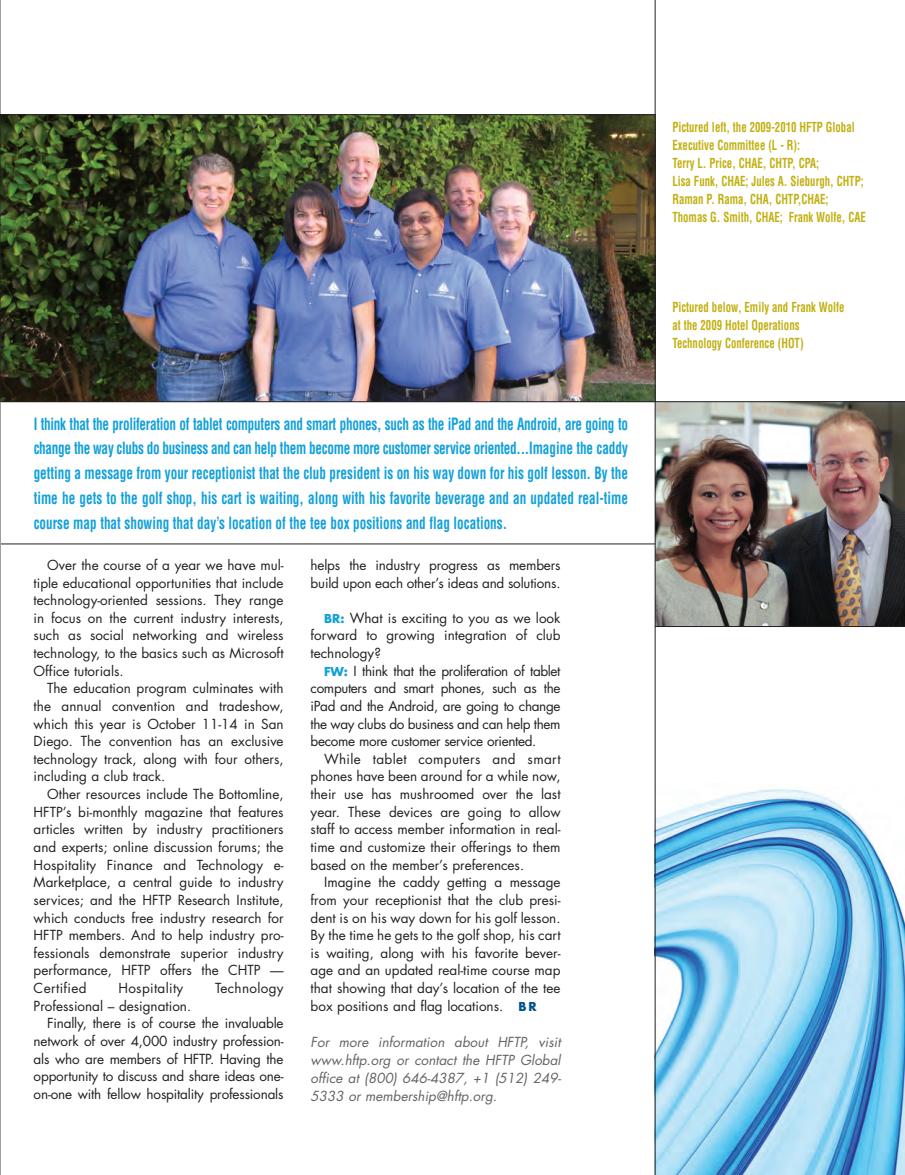
<style>
.page{position:relative;width:905px;height:1175px;background:#fff}
.page>*{position:absolute;margin:0;border:0;box-sizing:border-box;transform-origin:0 0}
.t1{font:700 condensed 16.5px/24.8px "Helvetica";color:#12a0db;text-align:justify;scale:.8 1}
.t2{font:13.5px/17.7px "Futura";color:#231f20;text-align:justify}
.t3{font:700 condensed 13.5px/18px "Helvetica";color:#c1b012;scale:.8 1}
.t4{font:italic 13.5px/18px "Futura";color:#636366;text-align:justify}
.t5{font:13.5px "Futura";letter-spacing:.025em;color:#231f20}
.s1{font-weight:700;font-size:12px;color:#12a0db}
.s2{font-weight:700;font-size:12px;color:#00538d}
</style>
<div class="page">
<img style="left:0;top:0;width:904px;height:1174px">
<p class="t1" style="left:34px;top:411px;width:744px">I think that the proliferation of tablet computers and smart phones, such as the iPad and the Android, are going to change the way clubs do business and can help them become more customer service oriented...Imagine the caddy getting a message from your receptionist that the club president is on his way down for his golf lesson. By the time he gets to the golf shop, his cart is waiting, along with his favorite beverage and an updated real-time course map that showing that day’s location of the tee box positions and flag locations.</p>
<p class="t2" style="left:34px;top:557px;width:251px;text-indent:14px">Over the course of a year we have mul&shy;tiple educational opportunities that include technology-oriented sessions. They range in focus on the current industry interests, such as social networking and wireless technology, to the basics such as Microsoft Office tutorials.</p>
<p class="t2" style="left:34px;top:680px;width:251px;text-indent:13px">The education program culminates with the annual convention and tradeshow, which this year is October 11-14 in San Diego. The convention has an exclusive technology track, along with four others, including a club track.</p>
<p class="t2" style="left:34px;top:786px;width:251px;text-indent:14px">Other resources include The Bottomline, HFTP’s bi-monthly magazine that features articles written by industry practitioners and experts; online discussion forums; the Hospitality Finance and Technology e-Marketplace, a central guide to industry services; and the HFTP Research Institute, which conducts free industry research for HFTP members. And to help industry pro&shy;fessionals demonstrate superior industry performance, HFTP offers the CHTP — Certified</p>
<p class="t2" style="left:310px;top:557px;width:251px">helps the industry progress as members build upon each other’s ideas and solutions.</p>
<p class="t2" style="left:310px;top:610px;width:251px;text-indent:13px"><span class="s1">BR:</span> What is exciting to you as we look forward to growing integration of club technology?</p>
<p class="t2" style="left:310px;top:663px;width:251px;text-indent:14px"><span class="s1">FW:</span> I think that the proliferation of tablet computers and smart phones, such as the iPad and the Android, are going to change the way clubs do business and can help them become more customer service oriented.</p>
<p class="t2" style="left:310px;top:751px;width:251px;text-indent:14px">While tablet computers and smart phones have been around for a while now, their use has mushroomed over the last year. These devices are going to allow staff to access member information in real&shy;time and customize their offerings to them based on the member’s preferences.</p>
<p class="t2" style="left:310px;top:874px;width:251px;text-indent:14px">Imagine the caddy getting a message from your receptionist that the club presi&shy;dent is on his way down for his golf lesson.<br>By the time he gets to the golf shop, his cart is waiting, along with his favorite bever&shy;age and an updated real-time course map that showing that day’s location of the tee box positions and flag locations. <span class="s2">BR</span></p>
<p class="t4" style="left:310px;top:1033px;width:251px">For more information about HFTP, visit www.hftp.org or contact the HFTP Global office at (800) 646-4387, +1 (512) 249- 5333 or membership@hftp.org.</p>
<p class="t5" style="left:118px;top:981px;width:66px">Hospitality</p>
<p class="t5" style="left:215px;top:981px;width:70px">Technology</p>
<p class="t2" style="left:34px;top:998px;width:159px">Professional – designation.</p>
<p class="t2" style="left:47px;top:1015px;width:238px">Finally, there is of course the invaluable</p>
<p class="t2" style="left:34px;top:1033px;width:251px">network of over 4,000 industry profession-</p>
<p class="t2" style="left:34px;top:1050px;width:251px">als who are members of HFTP. Having the</p>
<p class="t2" style="left:34px;top:1068px;width:251px">opportunity to discuss and share ideas one-</p>
<p class="t2" style="left:34px;top:1086px;width:251px">on-one with fellow hospitality professionals</p>
<p class="t3" style="left:672px;top:118px;width:243px">Pictured left, the 2009-2010 HFTP Global Executive Committee (L - R):<br>Terry L. Price, CHAE, CHTP, CPA;<br>Lisa Funk, CHAE; Jules A. Sieburgh, CHTP; Raman P. Rama, CHA, CHTP,CHAE; Thomas G. Smith, CHAE; Frank Wolfe, CAE</p>
<p class="t3" style="left:672px;top:298px;width:217px">Pictured below, Emily and Frank Wolfe at the 2009 Hotel Operations<br>Technology Conference (HOT)</p>
</div>
